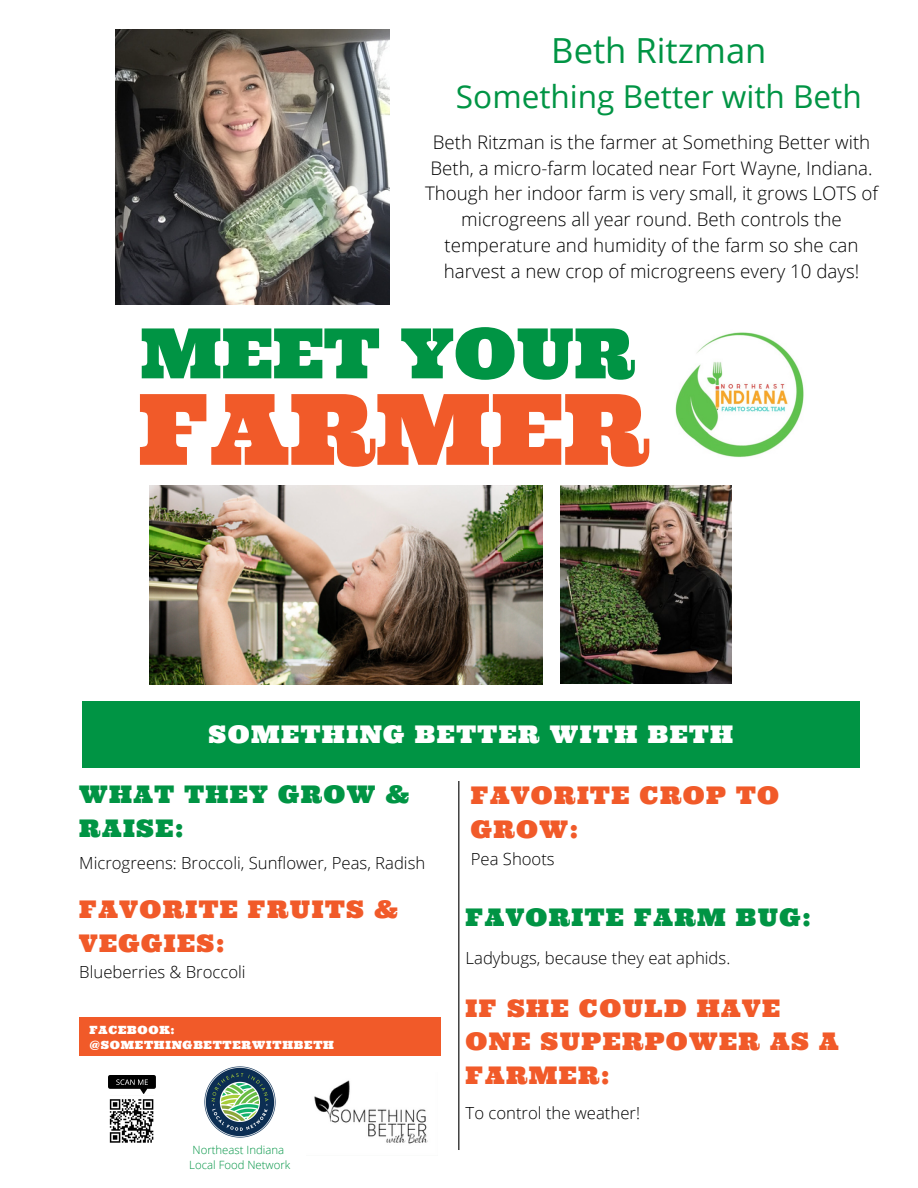
<style>
.page{position:relative;width:918px;height:1188px;background:#fff}
.page>*{position:absolute;margin:0;border:0;box-sizing:border-box;transform-origin:0 0}
.t1{font:98.4px "Ultra";color:#f15a29}
.t2{font:69.3px "Ultra";color:#009444}
.t3{font:34.5px "Open Sans";color:#009444}
.t4{font:31.5px "Open Sans";color:#009444}
.t5{font:24.3px/33.8px "Ultra";letter-spacing:.06em;color:#f15a29}
.t6{font:24.3px/33.6px "Ultra";letter-spacing:.06em;color:#009444}
.t7{font:24.3px "Ultra";letter-spacing:.065em;color:#fff}
.t8{font:300 18.75px/25.8px "Open Sans";color:#000;text-align:center}
.t9{font:300 16.65px "Open Sans";color:#000}
.t10{font:11.4px/15.1px "Ultra";letter-spacing:.065em;color:#fff}
.t11{font:300 11.4px/15.1px "Open Sans";color:#009444}
</style>
<div class="page">
<div style="left:82px;top:701px;width:778px;height:67px;background:#009444"></div>
<div style="left:79px;top:1018px;width:361px;height:38px;background:#f15a29"></div>
<hr style="left:458px;top:781px;width:1px;height:369px;background:#000">
<img style="left:675px;top:332px;width:129px;height:125px">
<img style="left:204px;top:1066px;width:72px;height:72px">
<img style="left:108px;top:1076px;width:47px;height:18px">
<img style="left:115px;top:30px;width:275px;height:274px">
<img style="left:149px;top:486px;width:394px;height:199px">
<img style="left:314px;top:1080px;width:114px;height:64px">
<svg style="left:109px;top:1099px;width:45px;height:44px"></svg>
<img style="left:560px;top:486px;width:171px;height:198px">
<h3 class="t3" style="left:551px;top:26px;width:217px">Beth Ritzman</h3>
<h3 class="t4" style="left:456px;top:74px;width:407px">Something Better with Beth</h3>
<p class="t8" style="left:425px;top:128px;width:454px">Beth Ritzman is the farmer at Something Better with Beth, a micro-farm located near Fort Wayne, Indiana.<br>Though her indoor farm is very small, it grows LOTS of microgreens all year round. Beth controls the temperature and humidity of the farm so she can harvest a new crop of microgreens every 10 days!</p>
<h2 class="t2" style="left:140px;top:308px;width:496px">MEET YOUR</h2>
<h1 class="t1" style="left:138px;top:366px;width:513px">FARMER</h1>
<p class="t7" style="left:208px;top:719px;width:526px">SOMETHING BETTER WITH BETH</p>
<p class="t6" style="left:79px;top:777px;width:332px">WHAT THEY GROW &amp;<br>RAISE:</p>
<p class="t9" style="left:79px;top:851px;width:348px">Microgreens: Broccoli, Sunflower, Peas, Radish</p>
<p class="t5" style="left:79px;top:892px;width:320px">FAVORITE FRUITS &amp;<br>VEGGIES:</p>
<p class="t9" style="left:79px;top:960px;width:168px">Blueberries &amp; Broccoli</p>
<p class="t10" style="left:89px;top:1022px;width:246px">FACEBOOK: @SOMETHINGBETTERWITHBETH</p>
<p class="t11" style="left:189px;top:1142px;width:103px">Northeast Indiana<br>Local Food Network</p>
<p class="t5" style="left:471px;top:779px;width:310px">FAVORITE CROP TO<br>GROW:</p>
<p class="t9" style="left:471px;top:847px;width:85px">Pea Shoots</p>
<p class="t6" style="left:465px;top:901px;width:347px">FAVORITE FARM BUG:</p>
<p class="t9" style="left:466px;top:947px;width:266px">Ladybugs, because they eat aphids.</p>
<p class="t5" style="left:466px;top:991px;width:374px">IF SHE COULD HAVE<br>ONE SUPERPOWER AS A<br>FARMER:</p>
<p class="t9" style="left:466px;top:1101px;width:176px">To control the weather!</p>
</div>
